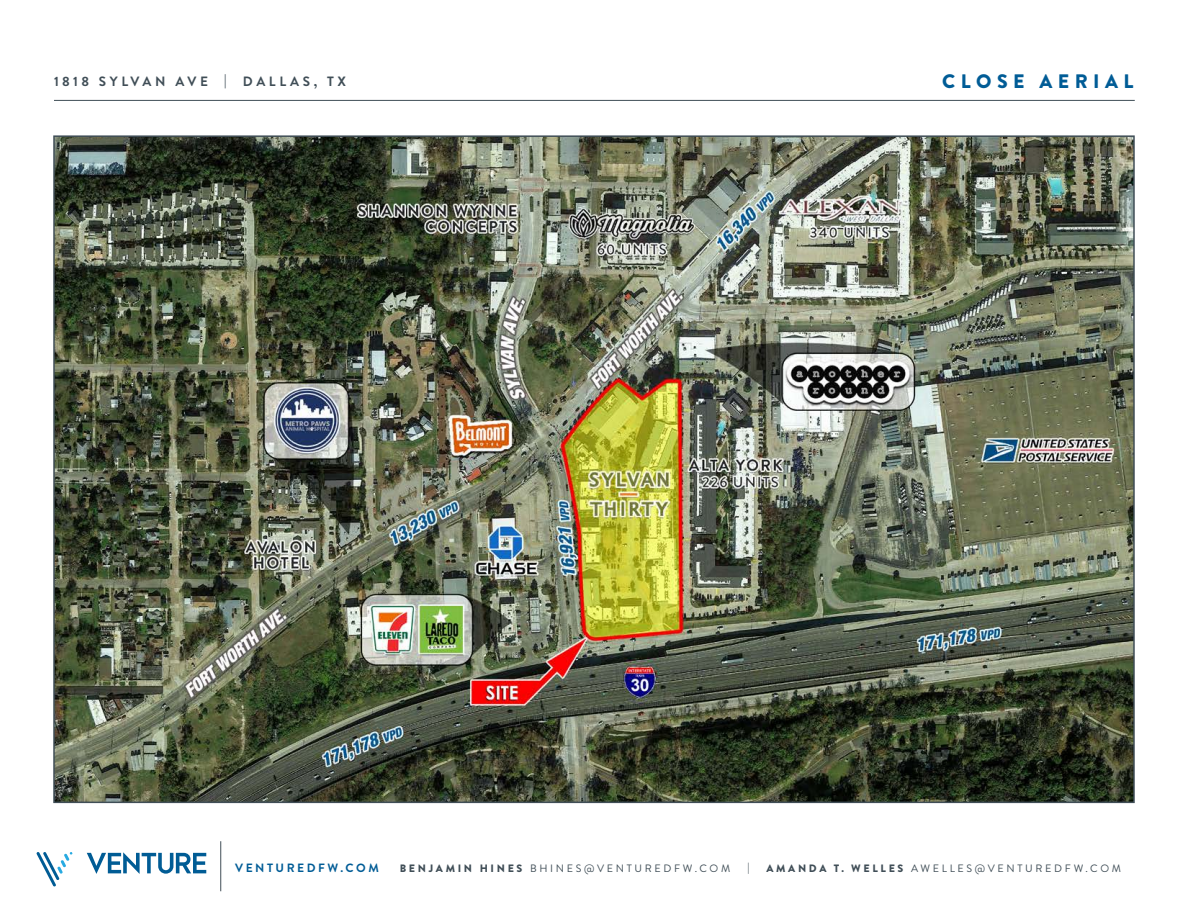
<style>
.page{position:relative;width:1188px;height:918px;background:#fff}
.page>*{position:absolute;margin:0;border:0;box-sizing:border-box;transform-origin:0 0}
.t1{font:900 19.5px "Brandon Grotesque";letter-spacing:.28em;color:#005c96}
.t2{font:700 13.5px "Brandon Grotesque";letter-spacing:.27em;color:#404e57}
.t3{font:700 12px "Brandon Grotesque";letter-spacing:.21em;color:#005c96}
.t4{font:10.65px "Brandon Grotesque";letter-spacing:.25em;color:#404e57}
.s1{font-weight:900}
</style>
<div class="page">
<svg style="left:37px;top:852px;width:36px;height:34px"></svg>
<svg style="left:87px;top:852px;width:119px;height:22px"></svg>
<hr style="left:220px;top:841px;width:1px;height:50px;background:#404e57">
<hr style="left:54px;top:100px;width:1081px;height:1px;background:#404e57">
<img style="left:56px;top:138px;width:1076px;height:662px">
<p class="t2" style="left:54px;top:72px;width:294px">1818 SYLVAN AVE | DALLAS, TX</p>
<h1 class="t1" style="left:942px;top:67px;width:193px">CLOSE AERIAL</h1>
<p class="t3" style="left:235px;top:860px;width:145px">VENTUREDFW.COM</p>
<p class="t4" style="left:400px;top:861px;width:332px"><span class="s1">BENJAMIN HINES</span> BHINES@VENTUREDFW.COM</p>
<p class="t4" style="left:747px;top:861px;width:4px">|</p>
<p class="t4" style="left:766px;top:861px;width:356px"><span class="s1">AMANDA T. WELLES</span> AWELLES@VENTUREDFW.COM</p>
</div>
